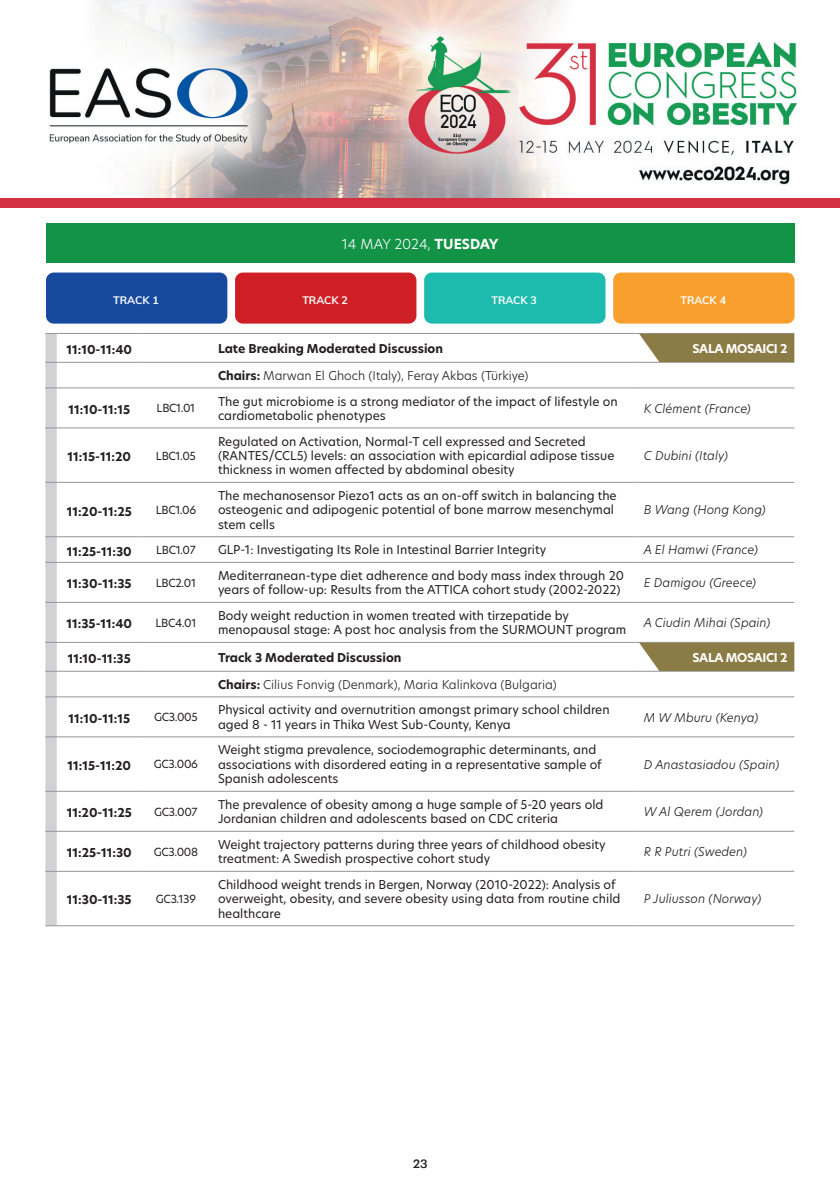
<style>
.page{position:relative;width:840px;height:1191px;background:#fff}
.page>*{position:absolute;margin:0;border:0;box-sizing:border-box;transform-origin:0 0}
.t1{font:300 13.6px "Hero New";color:#fff}
.t2{font:12px/14.4px "Hero New";color:#231f20}
.t3{font:700 12px "Hero New";color:#231f20}
.t4{font:italic 300 12px "Hero New";color:#231f20}
.t5{font:300 12px "Hero New";color:#231f20}
.t6{font:700 12px "Hero New";letter-spacing:-.025em;color:#fff}
.t7{font:500 12px "Graphik";color:#231f20}
.t8{font:11px "Hero New";letter-spacing:-.025em;color:#231f20}
.t9{font:700 10.8px "Muli";letter-spacing:-.005em;color:#fff}
.s1{font-weight:700}
</style>
<div class="page">
<img style="left:49px;top:0;width:749px;height:198px">
<div style="left:0;top:198px;width:839px;height:10px;background:#d33143"></div>
<hr style="left:57px;top:362px;width:85px;height:1px;background:#939598">
<hr style="left:142px;top:362px;width:68px;height:1px;background:#939598">
<hr style="left:210px;top:362px;width:425px;height:1px;background:#939598">
<hr style="left:635px;top:362px;width:158px;height:1px;background:#939598">
<hr style="left:57px;top:671px;width:85px;height:1px;background:#939598">
<hr style="left:142px;top:671px;width:68px;height:1px;background:#939598">
<hr style="left:210px;top:671px;width:425px;height:1px;background:#939598">
<hr style="left:635px;top:671px;width:158px;height:1px;background:#939598">
<hr style="left:57px;top:387px;width:85px;height:1px;background:#939598">
<hr style="left:142px;top:387px;width:68px;height:1px;background:#939598">
<hr style="left:210px;top:387px;width:425px;height:1px;background:#939598">
<hr style="left:635px;top:387px;width:158px;height:1px;background:#939598">
<hr style="left:57px;top:427px;width:85px;height:1px;background:#939598">
<hr style="left:142px;top:427px;width:68px;height:1px;background:#939598">
<hr style="left:210px;top:427px;width:425px;height:1px;background:#939598">
<hr style="left:635px;top:427px;width:158px;height:1px;background:#939598">
<hr style="left:57px;top:482px;width:85px;height:1px;background:#939598">
<hr style="left:142px;top:482px;width:68px;height:1px;background:#939598">
<hr style="left:210px;top:482px;width:425px;height:1px;background:#939598">
<hr style="left:635px;top:482px;width:158px;height:1px;background:#939598">
<hr style="left:57px;top:536px;width:85px;height:1px;background:#939598">
<hr style="left:142px;top:536px;width:68px;height:1px;background:#939598">
<hr style="left:210px;top:536px;width:425px;height:1px;background:#939598">
<hr style="left:635px;top:536px;width:158px;height:1px;background:#939598">
<hr style="left:57px;top:562px;width:85px;height:1px;background:#939598">
<hr style="left:142px;top:562px;width:68px;height:1px;background:#939598">
<hr style="left:210px;top:562px;width:425px;height:1px;background:#939598">
<hr style="left:635px;top:562px;width:158px;height:1px;background:#939598">
<hr style="left:57px;top:602px;width:85px;height:1px;background:#939598">
<hr style="left:142px;top:602px;width:68px;height:1px;background:#939598">
<hr style="left:210px;top:602px;width:425px;height:1px;background:#939598">
<hr style="left:635px;top:602px;width:158px;height:1px;background:#939598">
<hr style="left:57px;top:696px;width:85px;height:1px;background:#939598">
<hr style="left:142px;top:696px;width:68px;height:1px;background:#939598">
<hr style="left:210px;top:696px;width:425px;height:1px;background:#939598">
<hr style="left:635px;top:696px;width:158px;height:1px;background:#939598">
<hr style="left:57px;top:736px;width:85px;height:1px;background:#939598">
<hr style="left:142px;top:736px;width:68px;height:1px;background:#939598">
<hr style="left:210px;top:736px;width:425px;height:1px;background:#939598">
<hr style="left:635px;top:736px;width:158px;height:1px;background:#939598">
<hr style="left:57px;top:791px;width:85px;height:1px;background:#939598">
<hr style="left:142px;top:791px;width:68px;height:1px;background:#939598">
<hr style="left:210px;top:791px;width:425px;height:1px;background:#939598">
<hr style="left:635px;top:791px;width:158px;height:1px;background:#939598">
<hr style="left:57px;top:831px;width:85px;height:1px;background:#939598">
<hr style="left:142px;top:831px;width:68px;height:1px;background:#939598">
<hr style="left:210px;top:831px;width:425px;height:1px;background:#939598">
<hr style="left:635px;top:831px;width:158px;height:1px;background:#939598">
<hr style="left:57px;top:871px;width:85px;height:1px;background:#939598">
<hr style="left:142px;top:871px;width:68px;height:1px;background:#939598">
<hr style="left:210px;top:871px;width:425px;height:1px;background:#939598">
<hr style="left:635px;top:871px;width:158px;height:1px;background:#939598">
<hr style="left:57px;top:333px;width:85px;height:1px;background:#939598">
<hr style="left:142px;top:333px;width:68px;height:1px;background:#939598">
<hr style="left:210px;top:333px;width:425px;height:1px;background:#939598">
<hr style="left:635px;top:333px;width:158px;height:1px;background:#939598">
<hr style="left:57px;top:642px;width:85px;height:1px;background:#939598">
<hr style="left:142px;top:642px;width:68px;height:1px;background:#939598">
<hr style="left:210px;top:642px;width:425px;height:1px;background:#939598">
<hr style="left:635px;top:642px;width:158px;height:1px;background:#939598">
<svg style="left:45px;top:333px;width:12px;height:593px;background:#d1d2d4"></svg>
<hr style="left:57px;top:925px;width:85px;height:1px;background:#939598">
<hr style="left:142px;top:925px;width:68px;height:1px;background:#939598">
<hr style="left:210px;top:925px;width:425px;height:1px;background:#939598">
<hr style="left:635px;top:925px;width:158px;height:1px;background:#939598">
<svg style="left:638px;top:334px;width:155px;height:28px;background:#938451"></svg>
<svg style="left:638px;top:642px;width:155px;height:29px;background:#938453"></svg>
<div style="left:46px;top:223px;width:748px;height:40px;background:#129346"></div>
<div style="left:46px;top:272px;width:181px;height:51px;background:#17499f;border-radius:8px"></div>
<div style="left:235px;top:272px;width:181px;height:51px;background:#ce1f26;border-radius:8px"></div>
<div style="left:424px;top:272px;width:181px;height:51px;background:#1dbbad;border-radius:8px"></div>
<div style="left:613px;top:272px;width:181px;height:51px;background:#f99f2d;border-radius:8px"></div>
<p class="t1" style="left:341px;top:234px;width:158px">14 MAY 2024, <span class="s1">TUESDAY</span></p>
<p class="t9" style="left:113px;top:292px;width:47px">TRACK 1</p>
<p class="t9" style="left:302px;top:292px;width:47px">TRACK 2</p>
<p class="t9" style="left:491px;top:292px;width:47px">TRACK 3</p>
<p class="t9" style="left:680px;top:292px;width:47px">TRACK 4</p>
<p class="t3" style="left:66px;top:341px;width:67px">11:10-11:40</p>
<p class="t3" style="left:218px;top:340px;width:226px">Late Breaking Moderated Discussion</p>
<p class="t6" style="left:692px;top:340px;width:96px">SALA MOSAICI 2</p>
<p class="t5" style="left:218px;top:367px;width:312px"><span class="s1">Chairs:</span> Marwan El Ghoch (Italy), Feray Akbas (Türkiye)</p>
<p class="t3" style="left:68px;top:401px;width:63px">11:10-11:15</p>
<p class="t8" style="left:156px;top:401px;width:40px">LBC1.01</p>
<p class="t2" style="left:218px;top:394px;width:401px">The gut microbiome is a strong mediator of the impact of lifestyle on cardiometabolic phenotypes</p>
<p class="t4" style="left:643px;top:400px;width:109px">K Clément (France)</p>
<p class="t3" style="left:68px;top:448px;width:65px">11:15-11:20</p>
<p class="t8" style="left:156px;top:448px;width:41px">LBC1.05</p>
<p class="t2" style="left:218px;top:434px;width:398px">Regulated on Activation, Normal-T cell expressed and Secreted (RANTES/CCL5) levels: an association with epicardial adipose tissue thickness in women affected by abdominal obesity</p>
<p class="t4" style="left:643px;top:447px;width:86px">C Dubini (Italy)</p>
<p class="t3" style="left:67px;top:503px;width:67px">11:20-11:25</p>
<p class="t8" style="left:156px;top:502px;width:42px">LBC1.06</p>
<p class="t2" style="left:218px;top:488px;width:400px">The mechanosensor Piezo1 acts as an on-off switch in balancing the osteogenic and adipogenic potential of bone marrow mesenchymal stem cells</p>
<p class="t4" style="left:643px;top:502px;width:124px">B Wang (Hong Kong)</p>
<p class="t3" style="left:67px;top:543px;width:66px">11:25-11:30</p>
<p class="t8" style="left:156px;top:542px;width:41px">LBC1.07</p>
<p class="t2" style="left:218px;top:542px;width:329px">GLP-1: Investigating Its Role in Intestinal Barrier Integrity</p>
<p class="t4" style="left:643px;top:542px;width:116px">A El Hamwi (France)</p>
<p class="t3" style="left:67px;top:576px;width:66px">11:30-11:35</p>
<p class="t8" style="left:156px;top:575px;width:42px">LBC2.01</p>
<p class="t2" style="left:218px;top:568px;width:407px">Mediterranean-type diet adherence and body mass index through 20 years of follow-up: Results from the ATTICA cohort study (2002-2022)</p>
<p class="t4" style="left:643px;top:574px;width:114px">E Damigou (Greece)</p>
<p class="t3" style="left:66px;top:616px;width:67px">11:35-11:40</p>
<p class="t8" style="left:155px;top:615px;width:42px">LBC4.01</p>
<p class="t2" style="left:218px;top:608px;width:409px">Body weight reduction in women treated with tirzepatide by menopausal stage: A post hoc analysis from the SURMOUNT program</p>
<p class="t4" style="left:643px;top:614px;width:128px">A Ciudin Mihai (Spain)</p>
<p class="t3" style="left:68px;top:650px;width:65px">11:10-11:35</p>
<p class="t3" style="left:218px;top:649px;width:185px">Track 3 Moderated Discussion</p>
<p class="t6" style="left:692px;top:649px;width:96px">SALA MOSAICI 2</p>
<p class="t5" style="left:218px;top:676px;width:340px"><span class="s1">Chairs:</span> Cilius Fonvig (Denmark), Maria Kalinkova (Bulgaria)</p>
<p class="t3" style="left:68px;top:710px;width:63px">11:10-11:15</p>
<p class="t8" style="left:154px;top:709px;width:45px">GC3.005</p>
<p class="t2" style="left:218px;top:702px;width:393px">Physical activity and overnutrition amongst primary school children aged 8 - 11 years in Thika West Sub-County, Kenya</p>
<p class="t4" style="left:643px;top:709px;width:116px">M W Mburu (Kenya)</p>
<p class="t3" style="left:68px;top:757px;width:65px">11:15-11:20</p>
<p class="t8" style="left:154px;top:757px;width:46px">GC3.006</p>
<p class="t2" style="left:218px;top:742px;width:385px">Weight stigma prevalence, sociodemographic determinants, and associations with disordered eating in a representative sample of<br>Spanish adolescents</p>
<p class="t4" style="left:643px;top:756px;width:137px">D Anastasiadou (Spain)</p>
<p class="t3" style="left:67px;top:804px;width:67px">11:20-11:25</p>
<p class="t8" style="left:154px;top:804px;width:45px">GC3.007</p>
<p class="t2" style="left:218px;top:797px;width:387px">The prevalence of obesity among a huge sample of 5-20 years old<br>Jordanian children and adolescents based on CDC criteria</p>
<p class="t4" style="left:643px;top:803px;width:121px">W Al Qerem (Jordan)</p>
<p class="t3" style="left:67px;top:844px;width:66px">11:25-11:30</p>
<p class="t8" style="left:154px;top:844px;width:46px">GC3.008</p>
<p class="t2" style="left:218px;top:837px;width:389px">Weight trajectory patterns during three years of childhood obesity treatment: A Swedish prospective cohort study</p>
<p class="t4" style="left:643px;top:843px;width:105px">R R Putri (Sweden)</p>
<p class="t3" style="left:67px;top:892px;width:66px">11:30-11:35</p>
<p class="t8" style="left:156px;top:891px;width:42px">GC3.139</p>
<p class="t2" style="left:218px;top:877px;width:404px">Childhood weight trends in Bergen, Norway (2010-2022): Analysis of overweight, obesity, and severe obesity using data from routine child healthcare</p>
<p class="t4" style="left:643px;top:890px;width:119px">P Juliusson (Norway)</p>
<p class="t7" style="left:413px;top:1154px;width:16px">23</p>
</div>
